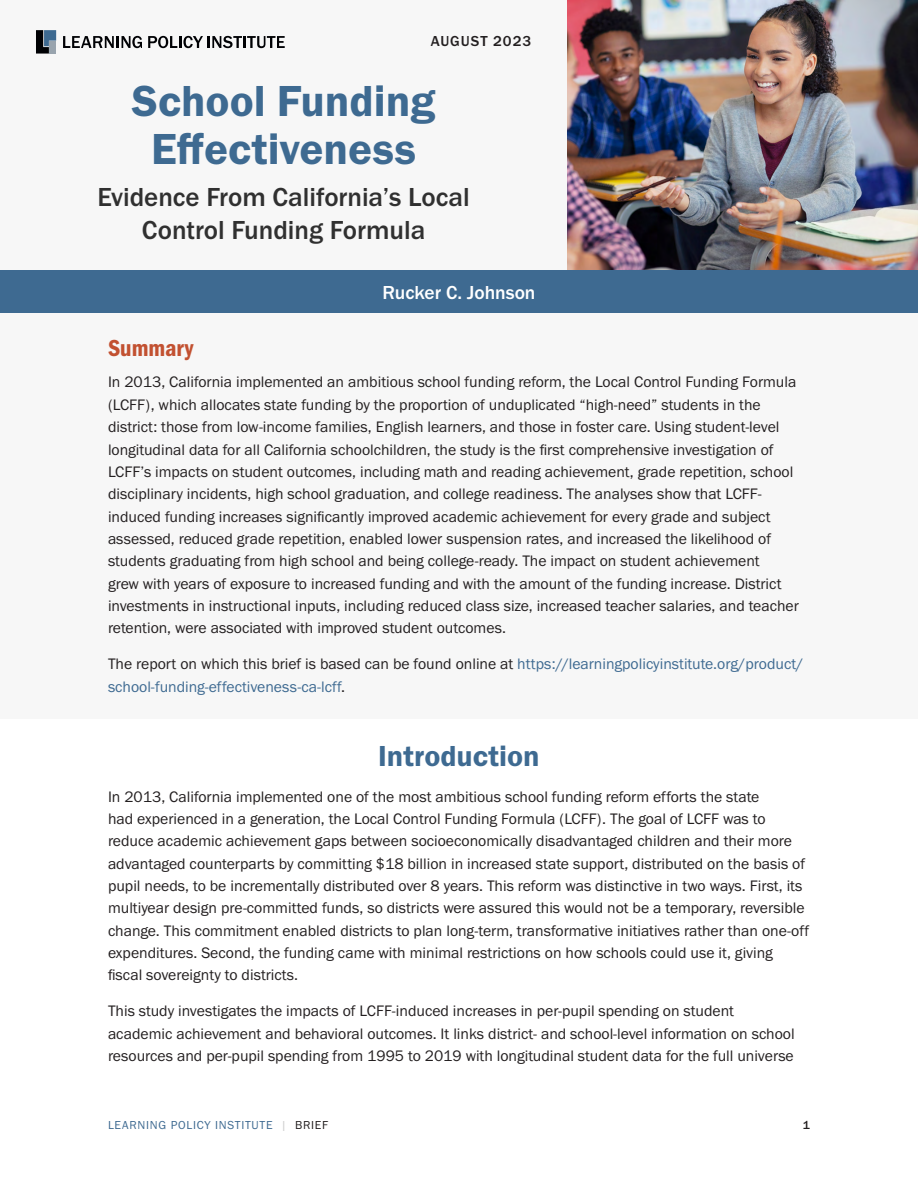
<style>
.page{position:relative;width:918px;height:1188px;background:#fff}
.page>*{position:absolute;margin:0;border:0;box-sizing:border-box;transform-origin:0 0}
.t1{font:45px/48px "Franklin Gothic URW Dem";color:#3e6a91;text-align:center}
.t2{font:30px "Franklin Gothic URW Dem";color:#3e6a91}
.t3{font:500 27px/33px "Franklin Gothic URW";color:#303030;text-align:center}
.t4{font:24px "Franklin Gothic URW Con Dem";color:#c25131}
.t5{font:500 19.5px "Franklin Gothic URW";color:#fff}
.t6{font:15.75px/22.4px "Franklin Gothic URW Boo";color:#231f20}
.t7{font:15.75px/22.4px "Franklin Gothic URW Boo";color:#3e6a91}
.t8{font:500 15px "Franklin Gothic URW";letter-spacing:.06em;color:#231f20}
.t9{font:12px "Franklin Gothic URW Boo";letter-spacing:.06em;color:#3e6a91}
.t10{font:500 12px "Franklin Gothic URW";color:#231f20}
.s1{color:#231f20}
.s2{color:#cbcbcb}
</style>
<div class="page">
<div style="left:0;top:0;width:567px;height:288px;background:#f7f7f7"></div>
<svg style="left:63px;top:36px;width:79px;height:12px"></svg>
<svg style="left:148px;top:36px;width:137px;height:12px"></svg>
<svg style="left:36px;top:30px;width:20px;height:24px"></svg>
<div style="left:0;top:270px;width:918px;height:44px;background:#3e6a91"></div>
<div style="left:0;top:313px;width:918px;height:406px;background:#f7f7f7"></div>
<img style="left:567px;top:0;width:351px;height:270px">
<p class="t8" style="left:431px;top:32px;width:102px">AUGUST 2023</p>
<h1 class="t1" style="left:132px;top:76px;width:305px">School Funding<br>Effectiveness</h1>
<h3 class="t3" style="left:97px;top:180px;width:374px">Evidence From California’s Local<br>Control Funding Formula</h3>
<p class="t5" style="left:382px;top:280px;width:155px">Rucker C. Johnson</p>
<h3 class="t4" style="left:108px;top:332px;width:87px">Summary</h3>
<p class="t6" style="left:108px;top:371px;width:692px">In 2013, California implemented an ambitious school funding reform, the Local Control Funding Formula (LCFF), which allocates state funding by the proportion of unduplicated “high-need” students in the district: those from low-income families, English learners, and those in foster care. Using student-level longitudinal data for all California schoolchildren, the study is the first comprehensive investigation of LCFF’s impacts on student outcomes, including math and reading achievement, grade repetition, school disciplinary incidents, high school graduation, and college readiness. The analyses show that LCFF&shy;induced funding increases significantly improved academic achievement for every grade and subject assessed, reduced grade repetition, enabled lower suspension rates, and increased the likelihood of students graduating from high school and being college-ready. The impact on student achievement<br>grew with years of exposure to increased funding and with the amount of the funding increase. District investments in instructional inputs, including reduced class size, increased teacher salaries, and teacher retention, were associated with improved student outcomes.</p>
<p class="t7" style="left:108px;top:653px;width:697px"><span class="s1">The report on which this brief is based can be found online at</span> https://learningpolicyinstitute.org/product/ school-funding-effectiveness-ca-lcff<span class="s1">.</span></p>
<h2 class="t2" style="left:378px;top:737px;width:163px">Introduction</h2>
<p class="t6" style="left:108px;top:785px;width:703px">In 2013, California implemented one of the most ambitious school funding reform efforts the state<br>had experienced in a generation, the Local Control Funding Formula (LCFF). The goal of LCFF was to reduce academic achievement gaps between socioeconomically disadvantaged children and their more advantaged counterparts by committing $18 billion in increased state support, distributed on the basis of pupil needs, to be incrementally distributed over 8 years. This reform was distinctive in two ways. First, its multiyear design pre-committed funds, so districts were assured this would not be a temporary, reversible change. This commitment enabled districts to plan long-term, transformative initiatives rather than one-off expenditures. Second, the funding came with minimal restrictions on how schools could use it, giving fiscal sovereignty to districts.</p>
<p class="t6" style="left:108px;top:1000px;width:688px">This study investigates the impacts of LCFF-induced increases in per-pupil spending on student academic achievement and behavioral outcomes. It links district- and school-level information on school resources and per-pupil spending from 1995 to 2019 with longitudinal student data for the full universe</p>
<p class="t9" style="left:108px;top:1118px;width:222px">LEARNING POLICY INSTITUTE <span class="s2">|</span> <span class="s1">BRIEF</span></p>
<p class="t10" style="left:803px;top:1118px;width:9px">1</p>
</div>
